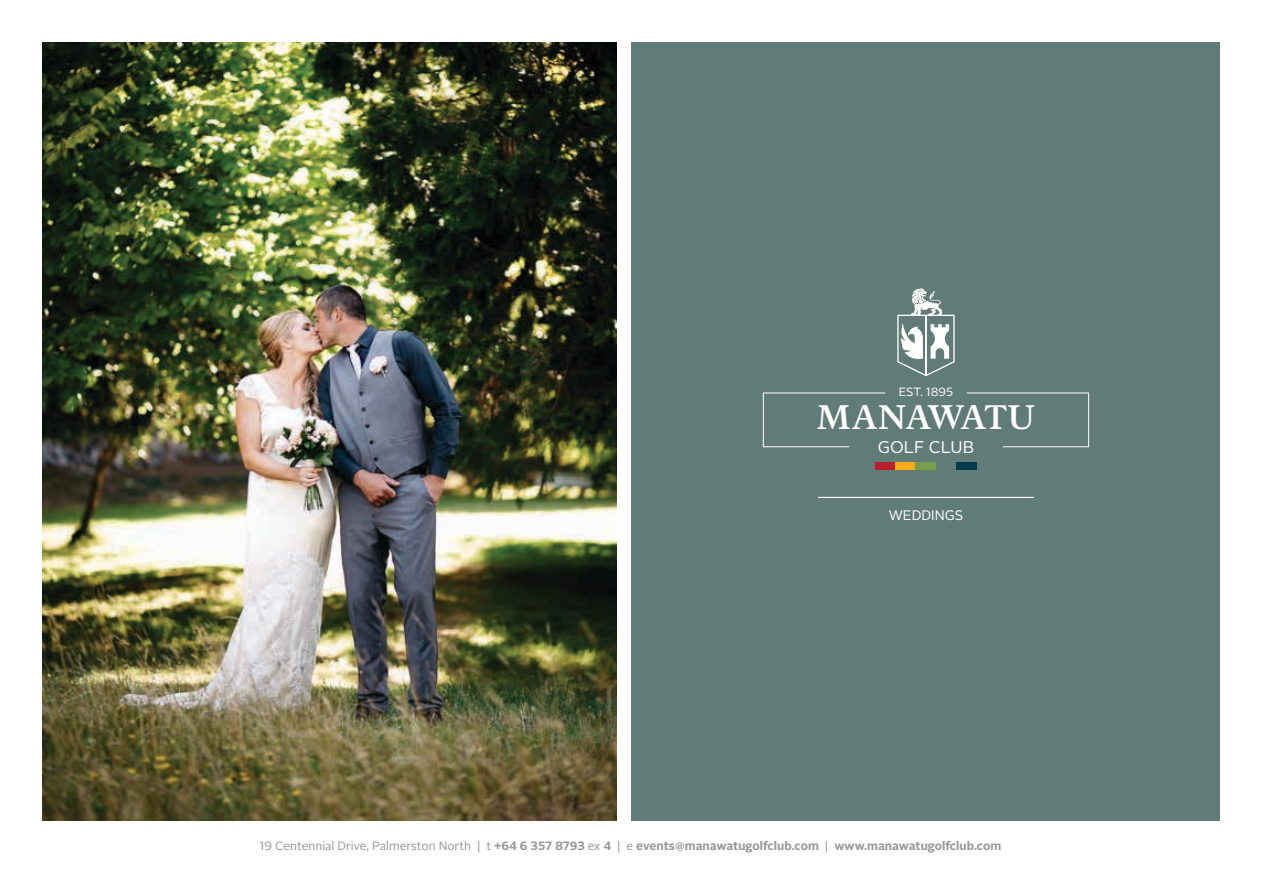
<style>
.page{position:relative;width:1263px;height:893px;background:#fff}
.page>*{position:absolute;margin:0;border:0;box-sizing:border-box;transform-origin:0 0}
.t1{font:700 33.9px "Adriane Text";letter-spacing:-.03em;color:#fff}
.t2{font:16.95px "Alright Sans";color:#fff}
.t3{font:13.8px "Alright Sans";color:#fff}
.t4{font:700 12px "Alright Sans";color:#949698}
.t5{font:11.85px "Alright Sans";letter-spacing:-.005em;color:#fff}
.s1{font-weight:400}
</style>
<div class="page">
<div style="left:631px;top:43px;width:589px;height:778px;background:#617b76"></div>
<hr style="left:818px;top:497px;width:216px;height:1px;background:#fff">
<svg style="left:897px;top:288px;width:58px;height:88px"></svg>
<svg style="left:763px;top:392px;width:326px;height:55px"></svg>
<div style="left:876px;top:462px;width:20px;height:7px;background:#b7202e"></div>
<div style="left:896px;top:462px;width:20px;height:7px;background:#fbaa19"></div>
<div style="left:916px;top:462px;width:20px;height:7px;background:#789e4c"></div>
<div style="left:956px;top:462px;width:20px;height:7px;background:#003c4c"></div>
<img style="left:43px;top:43px;width:574px;height:778px">
<p class="t5" style="left:899px;top:384px;width:56px">EST. 1895</p>
<h1 class="t1" style="left:817px;top:395px;width:220px">MANAWATU</h1>
<h2 class="t2" style="left:878px;top:436px;width:98px">GOLF CLUB</h2>
<p class="t3" style="left:889px;top:506px;width:76px">WEDDINGS</p>
<p class="t4" style="left:260px;top:838px;width:743px"><span class="s1">19 Centennial Drive, Palmerston North | t</span> +64 6 357 8793 <span class="s1">ex</span> 4 <span class="s1">| e</span> events@manawatugolfclub.com <span class="s1">|</span> www.manawatugolfclub.com</p>
</div>
